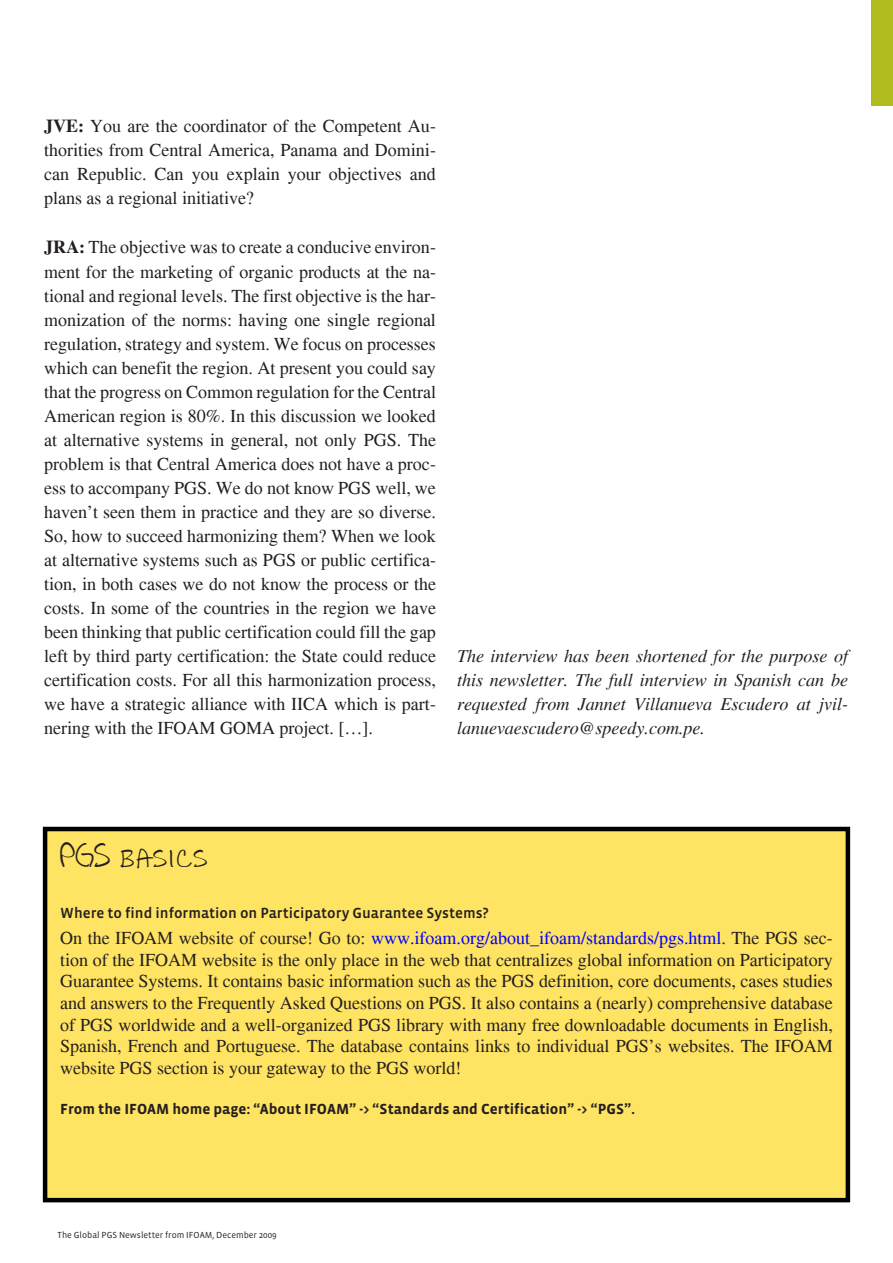
<style>
.page{position:relative;width:893px;height:1263px;background:#fff}
.page>*{position:absolute;margin:0;border:0;box-sizing:border-box;transform-origin:0 0}
._01-Article_Headline{font:27px "All Caps";color:#231f20}
.Interview_style{font:18px/24px "Times";color:#231f20;text-align:justify}
._00-Text_body{font:18px/21.6px "Times";color:#231f20;text-align:justify}
.Interview_style-2{font:italic 18px/24px "Times";color:#231f20;text-align:justify}
._04-Headline_3{font:700 15px "Vista Sans OT";color:#231f20}
._04-Headline_3-2{font:500 15px "Vista Sans OT";color:#231f20}
.t1{font:9px "Vista Sans OT";color:#231f20}
.s1{font-weight:700}
.s2{color:#00f}
</style>
<div class="page">
<hr style="left:0;top:0;width:1px;height:106px;background:#b0bb1d">
<div style="left:872px;top:0;width:21px;height:106px;background:#b0bb1d"></div>
<div style="left:45px;top:829px;width:803px;height:371px;background:#ffe362"></div>
<div style="left:43px;top:827px;width:807px;height:375px;border:4px solid #000"></div>
<p class="Interview_style" style="left:44px;top:114px;width:393px"><span class="s1">JVE:</span> You are the coordinator of the Competent Au&shy;thorities from Central America, Panama and Domini&shy;can Republic. Can you explain your objectives and plans as a regional initiative?</p>
<p class="Interview_style" style="left:44px;top:235px;width:393px"><span class="s1">JRA:</span> The objective was to create a conducive environ&shy;ment for the marketing of organic products at the na&shy;tional and regional levels. The first objective is the har&shy;monization of the norms: having one single regional regulation, strategy and system. We focus on processes which can benefit the region. At present you could say that the progress on Common regulation for the Central American region is 80%. In this discussion we looked at alternative systems in general, not only PGS. The problem is that Central America does not have a proc&shy;ess to accompany PGS. We do not know PGS well, we haven’t seen them in practice and they are so diverse.<br>So, how to succeed harmonizing them? When we look at alternative systems such as PGS or public certifica&shy;tion, in both cases we do not know the process or the costs. In some of the countries in the region we have been thinking that public certification could fill the gap left by third party certification: the State could reduce certification costs. For all this harmonization process, we have a strategic alliance with IICA which is part&shy;nering with the IFOAM GOMA project. […].</p>
<p class="Interview_style-2" style="left:457px;top:644px;width:393px">The interview has been shortened for the purpose of this newsletter. The full interview in Spanish can be requested from Jannet Villanueva Escudero at jvil&shy;lanuevaescudero@speedy.com.pe.</p>
<p class="_01-Article_Headline" style="left:60px;top:842px;width:149px">PGS basics</p>
<p class="_04-Headline_3-2" style="left:60px;top:905px;width:430px">Where to find information on Participatory Guarantee Systems?</p>
<p class="_00-Text_body" style="left:60px;top:927px;width:774px">On the IFOAM website of course! Go to: <span class="s2">www.ifoam.org/about_ifoam/standards/pgs.html</span>. The PGS sec&shy;tion of the IFOAM website is the only place in the web that centralizes global information on Participatory Guarantee Systems. It contains basic information such as the PGS definition, core documents, cases studies and answers to the Frequently Asked Questions on PGS. It also contains a (nearly) comprehensive database of PGS worldwide and a well-organized PGS library with many free downloadable documents in English, Spanish, French and Portuguese. The database contains links to individual PGS’s websites. The IFOAM website PGS section is your gateway to the PGS world!</p>
<p class="_04-Headline_3" style="left:60px;top:1101px;width:577px">From the IFOAM home page: “About IFOAM” -&gt; “Standards and Certification” -&gt; “PGS”.</p>
<p class="t1" style="left:58px;top:1230px;width:221px">The Global PGS Newsletter from IFOAM, December 2009</p>
</div>
